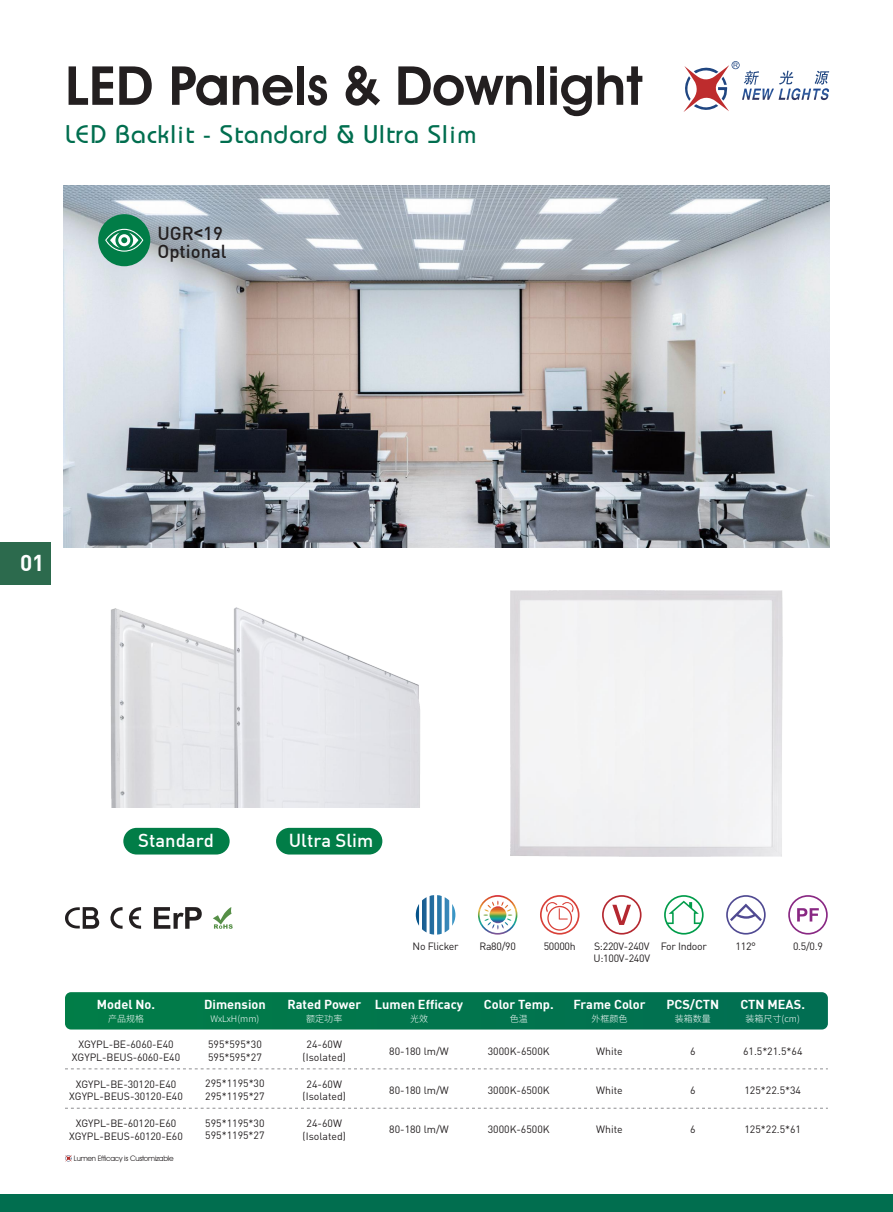
<style>
.page{position:relative;width:893px;height:1212px;background:#fff}
.page>*{position:absolute;margin:0;border:0;box-sizing:border-box;transform-origin:0 0}
.t1{font:600 54px "Avant Garde IT Cby BT";color:#231f20}
.t2{font:25.5px "Bauhaus";letter-spacing:.05em;color:#016e4f}
.t3{font:700 22.5px "DIN";color:#fff}
.t4{font:500 18.45px "DIN";color:#fff}
.t5{font:500 18.45px/18px "DIN";color:#231f20}
.t6{font:700 12.75px "DIN";color:#fff}
.t7{font:10.5px/12.6px "DIN";color:#231f20;text-align:center}
.t8{font:10.5px/12.6px "DIN";letter-spacing:-.025em;color:#231f20}
.t9{font:300 9px "Source Han Sans CN";color:#fff}
.t10{font:7.5px "Avant Garde IT Cby BT";letter-spacing:-.03em;color:#231f20}
.s1{font-family:"Source Han Sans CN";font-weight:700}
</style>
<div class="page">
<div style="left:0;top:1194px;width:893px;height:18px;background:#016e4f"></div>
<img style="left:66px;top:186px;width:761px;height:361px">
<svg style="left:683px;top:61px;width:144px;height:51px"></svg>
<svg style="left:66px;top:1068px;width:761px;height:1px"></svg>
<svg style="left:66px;top:1108px;width:761px;height:1px"></svg>
<div style="left:66px;top:992px;width:761px;height:37px;background:#01754d"></div>
<svg style="left:65px;top:1155px;width:7px;height:7px"></svg>
<svg style="left:540px;top:895px;width:39px;height:39px"></svg>
<svg style="left:726px;top:895px;width:40px;height:39px"></svg>
<svg style="left:788px;top:895px;width:39px;height:39px"></svg>
<svg style="left:416px;top:895px;width:39px;height:39px"></svg>
<svg style="left:602px;top:895px;width:40px;height:39px"></svg>
<svg style="left:478px;top:895px;width:39px;height:39px"></svg>
<svg style="left:664px;top:895px;width:40px;height:39px"></svg>
<svg style="left:213px;top:907px;width:20px;height:22px"></svg>
<svg style="left:66px;top:907px;width:33px;height:22px"></svg>
<svg style="left:110px;top:907px;width:31px;height:22px"></svg>
<svg style="left:154px;top:907px;width:48px;height:22px"></svg>
<div style="left:98px;top:214px;width:52px;height:52px;background:#017d47;border-radius:50%"></div>
<svg style="left:105px;top:229px;width:38px;height:23px"></svg>
<img style="left:510px;top:590px;width:273px;height:267px">
<div style="left:276px;top:828px;width:106px;height:26px;background:#017d47;border-radius:13px"></div>
<div style="left:123px;top:828px;width:107px;height:26px;background:#017d47;border-radius:13px"></div>
<img style="left:110px;top:607px;width:310px;height:201px">
<div style="left:0;top:542px;width:51px;height:43px;background:#2c6a4d"></div>
<h1 class="t1" style="left:65px;top:53px;width:579px">LED Panels &amp; Downlight</h1>
<h2 class="t2" style="left:65px;top:119px;width:412px">LED Backlit - Standard &amp; Ultra Slim</h2>
<h3 class="t5" style="left:157px;top:223px;width:71px">UGR<span class="s1">&lt;</span>19<br>Optional</h3>
<h3 class="t3" style="left:20px;top:549px;width:26px">01</h3>
<h3 class="t4" style="left:138px;top:829px;width:77px">Standard</h3>
<h3 class="t4" style="left:289px;top:829px;width:86px">Ultra Slim</h3>
<p class="t8" style="left:413px;top:939px;width:47px">No Flicker</p>
<p class="t7" style="left:479px;top:939px;width:38px">Ra80/90</p>
<p class="t7" style="left:544px;top:939px;width:34px">50000h</p>
<p class="t8" style="left:593px;top:939px;width:58px">S:220V-240V<br>U:100V-240V</p>
<p class="t8" style="left:661px;top:939px;width:48px">For Indoor</p>
<p class="t7" style="left:736px;top:939px;width:22px">112°</p>
<p class="t7" style="left:793px;top:939px;width:31px">0.5/0.9</p>
<p class="t6" style="left:97px;top:996px;width:60px">Model No.</p>
<p class="t9" style="left:108px;top:1014px;width:37px">产品规格</p>
<p class="t6" style="left:204px;top:996px;width:63px">Dimension</p>
<p class="t9" style="left:211px;top:1014px;width:50px">WxLxH(mm)</p>
<p class="t6" style="left:287px;top:996px;width:75px">Rated Power</p>
<p class="t9" style="left:306px;top:1014px;width:37px">额定功率</p>
<p class="t6" style="left:375px;top:996px;width:90px">Lumen Efficacy</p>
<p class="t9" style="left:410px;top:1014px;width:19px">光效</p>
<p class="t6" style="left:484px;top:996px;width:71px">Color Temp.</p>
<p class="t9" style="left:510px;top:1014px;width:19px">色温</p>
<p class="t6" style="left:573px;top:996px;width:74px">Frame Color</p>
<p class="t9" style="left:591px;top:1014px;width:37px">外框颜色</p>
<p class="t6" style="left:666px;top:996px;width:54px">PCS/CTN</p>
<p class="t9" style="left:675px;top:1014px;width:37px">装箱数量</p>
<p class="t6" style="left:741px;top:996px;width:66px">CTN MEAS.</p>
<p class="t9" style="left:746px;top:1014px;width:56px">装箱尺寸(cm)</p>
<p class="t7" style="left:72px;top:1038px;width:110px">XGYPL-BE-6060-E40<br>XGYPL-BEUS-6060-E40</p>
<p class="t7" style="left:208px;top:1038px;width:55px;text-align:left">595*595*30<br>595*595*27</p>
<p class="t7" style="left:389px;top:1044px;width:61px">80-180 lm/W</p>
<p class="t7" style="left:488px;top:1044px;width:63px">3000K-6500K</p>
<p class="t7" style="left:690px;top:1044px;width:7px">6</p>
<p class="t7" style="left:743px;top:1044px;width:61px">61.5*21.5*64</p>
<p class="t7" style="left:69px;top:1077px;width:115px">XGYPL-BE-30120-E40<br>XGYPL-BEUS-30120-E40</p>
<p class="t7" style="left:205px;top:1077px;width:61px;text-align:left">295*1195*30<br>295*1195*27</p>
<p class="t7" style="left:389px;top:1083px;width:61px">80-180 lm/W</p>
<p class="t7" style="left:488px;top:1083px;width:63px">3000K-6500K</p>
<p class="t7" style="left:690px;top:1083px;width:7px">6</p>
<p class="t7" style="left:744px;top:1083px;width:58px">125*22.5*34</p>
<p class="t7" style="left:69px;top:1116px;width:115px">XGYPL-BE-60120-E60<br>XGYPL-BEUS-60120-E60</p>
<p class="t7" style="left:205px;top:1116px;width:61px;text-align:left">595*1195*30<br>595*1195*27</p>
<p class="t7" style="left:389px;top:1123px;width:61px">80-180 lm/W</p>
<p class="t7" style="left:488px;top:1123px;width:63px">3000K-6500K</p>
<p class="t7" style="left:690px;top:1123px;width:7px">6</p>
<p class="t7" style="left:744px;top:1123px;width:58px">125*22.5*61</p>
<p class="t7" style="left:303px;top:1038px;width:45px">24-60W (Isolated)</p>
<p class="t7" style="left:303px;top:1077px;width:45px">24-60W (Isolated)</p>
<p class="t7" style="left:303px;top:1116px;width:45px">24-60W (Isolated)</p>
<p class="t7" style="left:596px;top:1044px;width:28px">White</p>
<p class="t7" style="left:596px;top:1083px;width:28px">White</p>
<p class="t7" style="left:596px;top:1123px;width:28px">White</p>
<p class="t10" style="left:74px;top:1153px;width:101px">Lumen Efficacy is Customizable</p>
</div>
